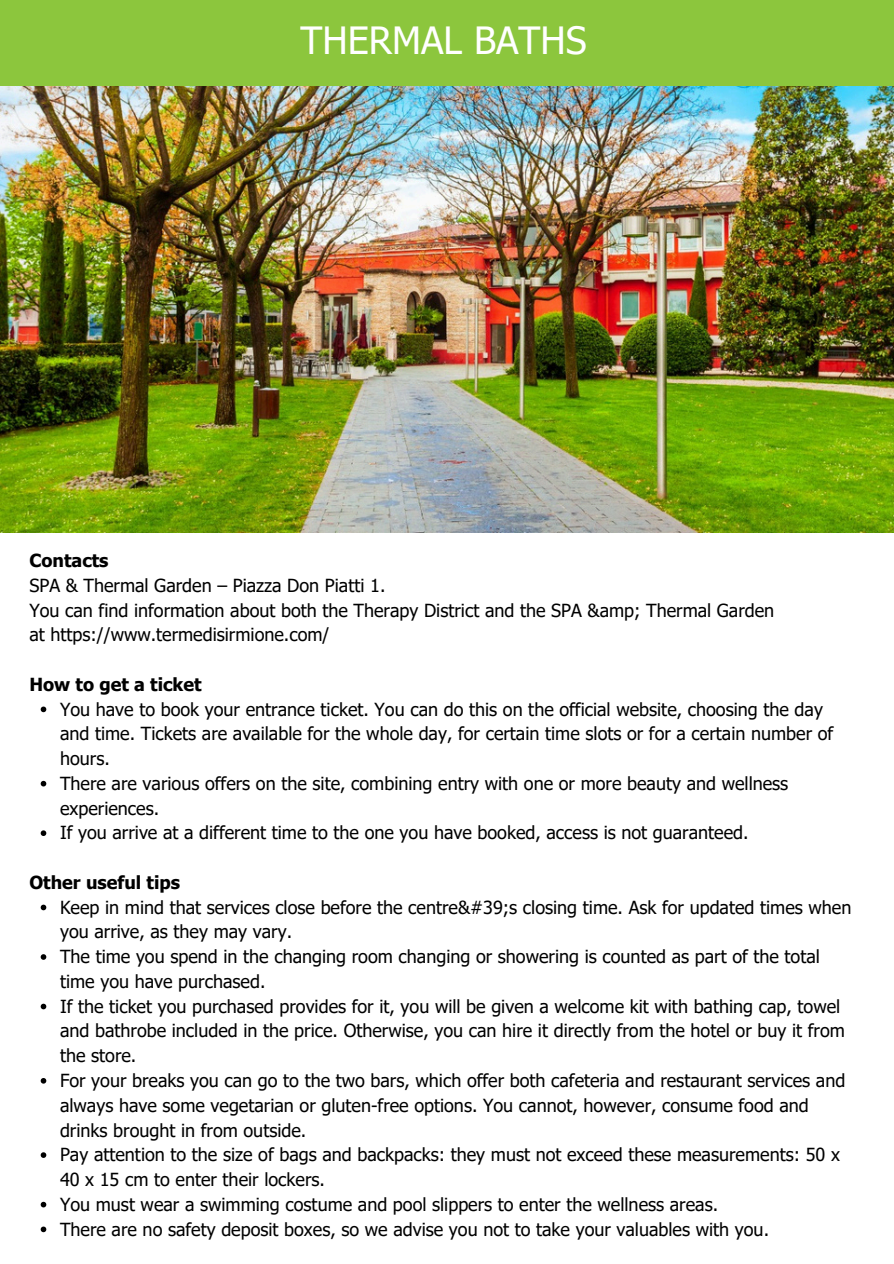
<style>
.page{position:relative;width:894px;height:1264px;background:#fff}
.page>*{position:absolute;margin:0;border:0;box-sizing:border-box;transform-origin:0 0}
.t1{font:37.5px "Tahoma";color:#fff}
.t2{font:18px/24.8px "Tahoma";color:#000}
.t3{font:700 18px "Tahoma";color:#000}
</style>
<div class="page">
<div style="left:0;top:0;width:893px;height:87px;background:#8cc63d"></div>
<img style="left:0;top:87px;width:893px;height:445px">
<svg style="left:41px;top:706px;width:5px;height:6px"></svg>
<svg style="left:41px;top:780px;width:5px;height:6px"></svg>
<svg style="left:41px;top:830px;width:5px;height:6px"></svg>
<svg style="left:41px;top:904px;width:5px;height:6px"></svg>
<svg style="left:41px;top:954px;width:5px;height:5px"></svg>
<svg style="left:41px;top:1003px;width:5px;height:6px"></svg>
<svg style="left:41px;top:1078px;width:5px;height:5px"></svg>
<svg style="left:41px;top:1152px;width:5px;height:5px"></svg>
<svg style="left:41px;top:1201px;width:5px;height:6px"></svg>
<svg style="left:41px;top:1226px;width:5px;height:6px"></svg>
<h1 class="t1" style="left:300px;top:16px;width:287px">THERMAL BATHS</h1>
<p class="t3" style="left:29px;top:549px;width:81px">Contacts</p>
<p class="t2" style="left:29px;top:572px;width:357px">SPA &amp; Thermal Garden – Piazza Don Piatti 1.</p>
<p class="t2" style="left:29px;top:597px;width:746px">You can find information about both the Therapy District and the SPA &amp;amp; Thermal Garden</p>
<p class="t2" style="left:29px;top:621px;width:301px">at https://www.termedisirmione.com/</p>
<p class="t3" style="left:29px;top:672px;width:174px">How to get a ticket</p>
<h2 class="t2" style="left:60px;top:696px;width:774px">You have to book your entrance ticket. You can do this on the official website, choosing the day and time. Tickets are available for the whole day, for certain time slots or for a certain number of hours.</h2>
<p class="t2" style="left:60px;top:770px;width:729px">There are various offers on the site, combining entry with one or more beauty and wellness experiences.</p>
<p class="t2" style="left:60px;top:819px;width:690px">If you arrive at a different time to the one you have booked, access is not guaranteed.</p>
<p class="t3" style="left:29px;top:870px;width:152px">Other useful tips</p>
<h2 class="t2" style="left:60px;top:894px;width:792px">Keep in mind that services close before the centre&amp;#39;s closing time. Ask for updated times when you arrive, as they may vary.</h2>
<p class="t2" style="left:60px;top:943px;width:761px">The time you spend in the changing room changing or showering is counted as part of the total time you have purchased.</p>
<p class="t2" style="left:60px;top:993px;width:786px">If the ticket you purchased provides for it, you will be given a welcome kit with bathing cap, towel and bathrobe included in the price. Otherwise, you can hire it directly from the hotel or buy it from the store.</p>
<p class="t2" style="left:60px;top:1067px;width:786px">For your breaks you can go to the two bars, which offer both cafeteria and restaurant services and always have some vegetarian or gluten-free options. You cannot, however, consume food and drinks brought in from outside.</p>
<p class="t2" style="left:60px;top:1141px;width:781px">Pay attention to the size of bags and backpacks: they must not exceed these measurements: 50 x<br>40 x 15 cm to enter their lockers.</p>
<p class="t2" style="left:60px;top:1191px;width:659px">You must wear a swimming costume and pool slippers to enter the wellness areas.</p>
<p class="t2" style="left:60px;top:1215px;width:710px">There are no safety deposit boxes, so we advise you not to take your valuables with you.</p>
</div>
